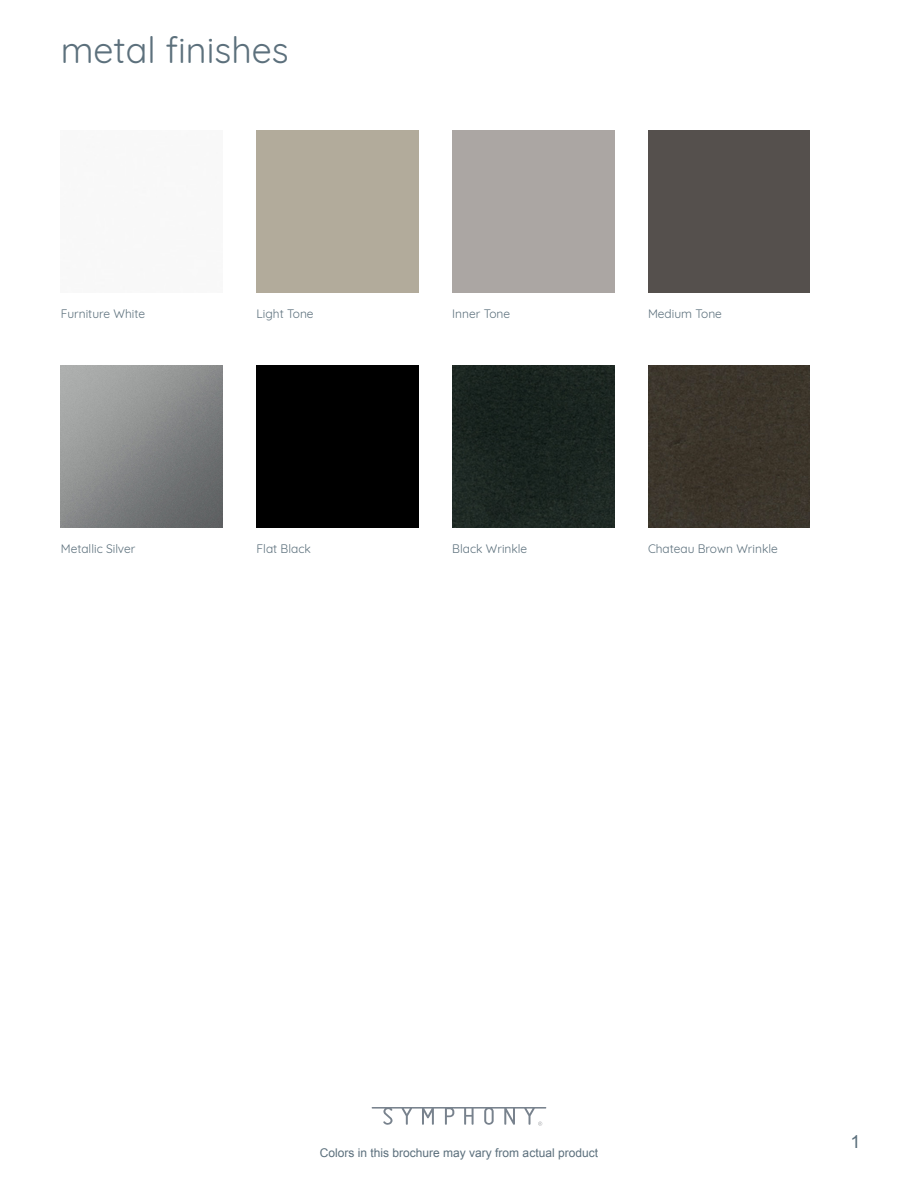
<style>
.page{position:relative;width:918px;height:1188px;background:#fff}
.page>*{position:absolute;margin:0;border:0;box-sizing:border-box;transform-origin:0 0}
.t1{font:36px "Quicksand";color:#5c707c}
.t2{font:18px "Arial";color:#5b6f7c}
.t3{font:12px "Quicksand";color:#5c707c}
.t4{font:12px "Arial";color:#5b6f7c}
</style>
<div class="page">
<svg style="left:372px;top:1107px;width:174px;height:19px"></svg>
<div style="left:648px;top:131px;width:162px;height:162px;background:#55504d"></div>
<img style="left:61px;top:366px;width:162px;height:162px">
<div style="left:648px;top:366px;width:162px;height:162px;background:#3c352b"></div>
<img style="left:452px;top:366px;width:162px;height:162px">
<div style="left:256px;top:366px;width:162px;height:162px;background:#000"></div>
<p class="t1" style="left:61px;top:22px;width:229px">metal finishes</p>
<p class="t3" style="left:61px;top:305px;width:86px">Furniture White</p>
<p class="t3" style="left:256px;top:305px;width:59px">Light Tone</p>
<p class="t3" style="left:452px;top:305px;width:59px">Inner Tone</p>
<p class="t3" style="left:648px;top:305px;width:75px">Medium Tone</p>
<p class="t3" style="left:61px;top:540px;width:76px">Metallic Silver</p>
<p class="t3" style="left:256px;top:540px;width:56px">Flat Black</p>
<p class="t3" style="left:452px;top:540px;width:76px">Black Wrinkle</p>
<p class="t3" style="left:648px;top:540px;width:131px">Chateau Brown Wrinkle</p>
<p class="t4" style="left:320px;top:1145px;width:280px">Colors in this brochure may vary from actual product</p>
<h2 class="t2" style="left:850px;top:1130px;width:12px">1</h2>
</div>
